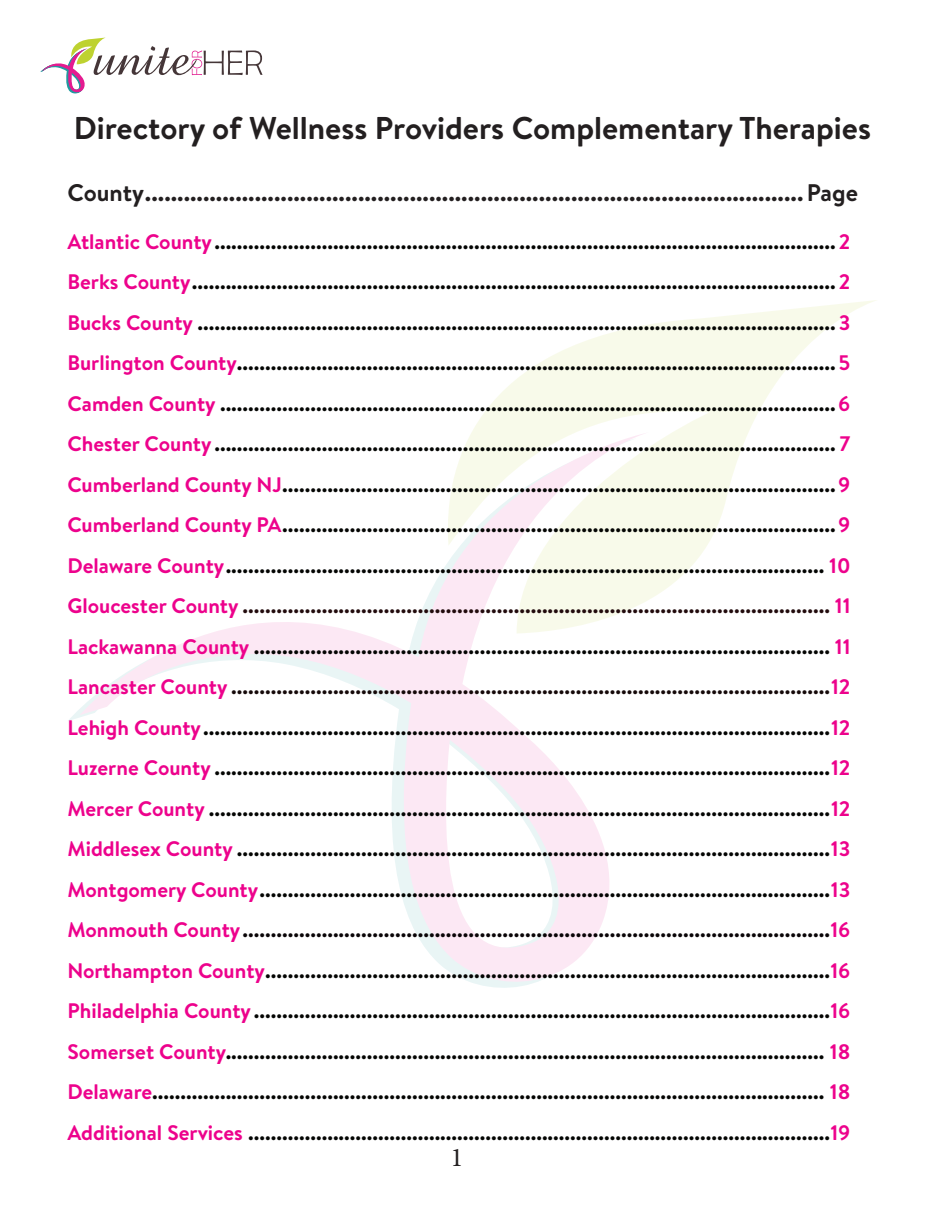
<style>
.page{position:relative;width:945px;height:1215px;background:#fff}
.page>*{position:absolute;margin:0;border:0;box-sizing:border-box;transform-origin:0 0}
.t1{font:700 31.5px "Brandon Text";color:#231f20}
.t2{font:27px "Minion Pro";color:#231f20}
.t3{font:700 24px "Brandon Text";color:#231f20}
.t4{font:700 21px "Brandon Text";color:#040503}
.t5{font:700 21px "Brandon Text";color:#150909}
.t6{font:700 21px "Brandon Text";color:#220b0d}
.t7{font:700 21px "Brandon Text";color:#0a0507}
.s1{color:#ed028c}
</style>
<div class="page">
<svg style="left:472px;top:300px;width:404px;height:299px"></svg>
<svg style="left:80px;top:432px;width:569px;height:556px"></svg>
<svg style="left:40px;top:38px;width:222px;height:55px"></svg>
<p class="t1" style="left:74px;top:106px;width:799px">Directory of Wellness Providers Complementary Therapies</p>
<p class="t3" style="left:68px;top:176px;width:792px">County......................................................................................................Page</p>
<p class="t4" style="left:68px;top:227px;width:785px"><span class="s1">Atlantic County</span>.............................................................................................................. <span class="s1">2</span></p>
<p class="t4" style="left:68px;top:267px;width:785px"><span class="s1">Berks County</span>.................................................................................................................. <span class="s1">2</span></p>
<p class="t4" style="left:68px;top:308px;width:784px"><span class="s1">Bucks County</span> ................................................................................................................. <span class="s1">3</span></p>
<p class="t4" style="left:68px;top:348px;width:785px"><span class="s1">Burlington County</span>..........................................................................................................<span class="s1">5</span></p>
<p class="t4" style="left:68px;top:389px;width:785px"><span class="s1">Camden County</span> .............................................................................................................<span class="s1">6</span></p>
<p class="t4" style="left:68px;top:429px;width:784px"><span class="s1">Chester County</span> .............................................................................................................. <span class="s1">7</span></p>
<p class="t4" style="left:68px;top:470px;width:785px"><span class="s1">Cumberland County NJ</span>..................................................................................................<span class="s1">9</span></p>
<p class="t4" style="left:68px;top:510px;width:785px"><span class="s1">Cumberland County PA</span>..................................................................................................<span class="s1">9</span></p>
<p class="t4" style="left:68px;top:551px;width:785px"><span class="s1">Delaware County</span>.......................................................................................................... <span class="s1">10</span></p>
<p class="t6" style="left:68px;top:591px;width:785px"><span class="s1">Gloucester County</span> ........................................................................................................ <span class="s1">11</span></p>
<p class="t4" style="left:68px;top:632px;width:785px"><span class="s1">Lackawanna County</span> ...................................................................................................... <span class="s1">11</span></p>
<p class="t5" style="left:68px;top:672px;width:785px"><span class="s1">Lancaster County</span> ..........................................................................................................<span class="s1">12</span></p>
<p class="t4" style="left:68px;top:713px;width:785px"><span class="s1">Lehigh County</span>...............................................................................................................<span class="s1">12</span></p>
<p class="t4" style="left:68px;top:753px;width:785px"><span class="s1">Luzerne County</span> .............................................................................................................<span class="s1">12</span></p>
<p class="t4" style="left:68px;top:794px;width:785px"><span class="s1">Mercer County</span> ..............................................................................................................<span class="s1">12</span></p>
<p class="t4" style="left:68px;top:834px;width:785px"><span class="s1">Middlesex County</span> .........................................................................................................<span class="s1">13</span></p>
<p class="t4" style="left:68px;top:875px;width:785px"><span class="s1">Montgomery County</span>.....................................................................................................<span class="s1">13</span></p>
<p class="t7" style="left:68px;top:915px;width:785px"><span class="s1">Monmouth County</span>........................................................................................................<span class="s1">16</span></p>
<p class="t4" style="left:68px;top:956px;width:785px"><span class="s1">Northampton County</span>....................................................................................................<span class="s1">16</span></p>
<p class="t4" style="left:68px;top:996px;width:785px"><span class="s1">Philadelphia County</span> ......................................................................................................<span class="s1">16</span></p>
<p class="t4" style="left:68px;top:1037px;width:785px"><span class="s1">Somerset County</span>.......................................................................................................... <span class="s1">18</span></p>
<p class="t4" style="left:68px;top:1077px;width:785px"><span class="s1">Delaware</span>....................................................................................................................... <span class="s1">18</span></p>
<p class="t4" style="left:68px;top:1118px;width:785px"><span class="s1">Additional Services</span> .......................................................................................................<span class="s1">19</span></p>
<p class="t2" style="left:450px;top:1139px;width:14px">1</p>
</div>
